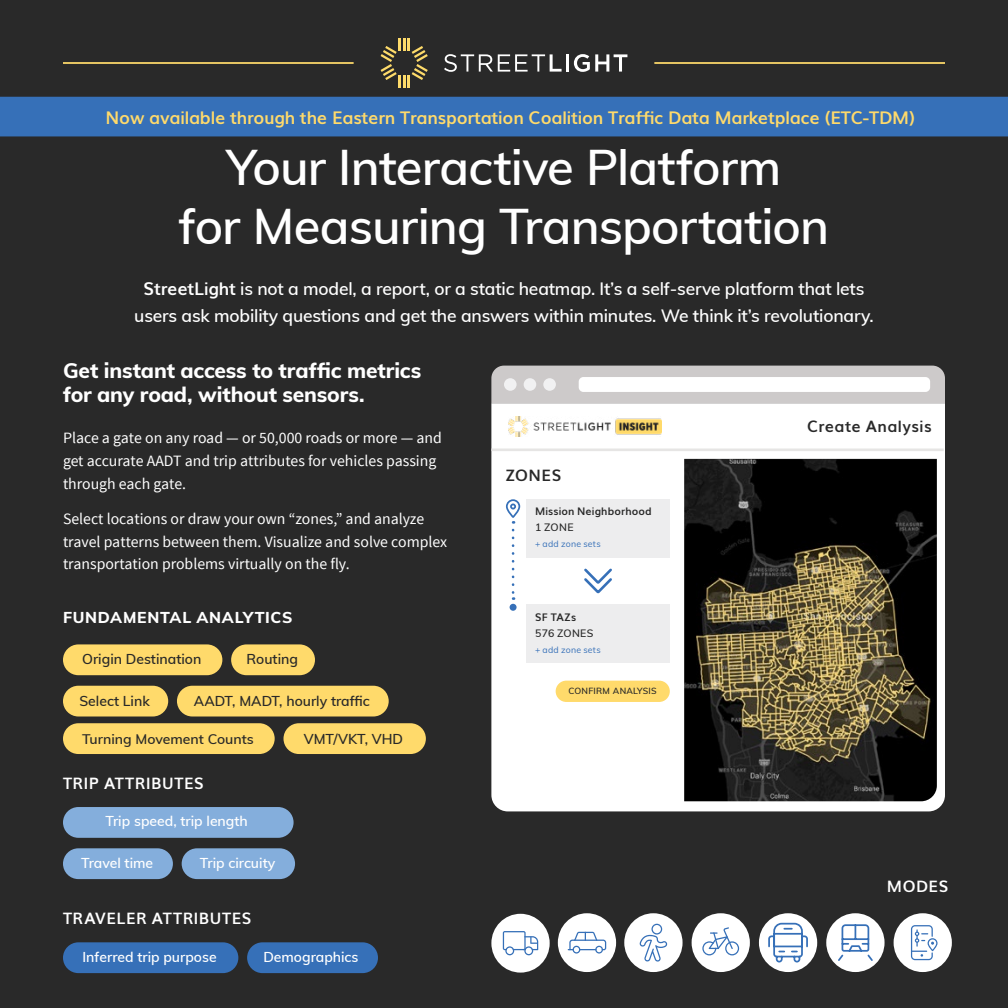
<style>
.page{position:relative;width:1008px;height:1008px;background:#292929}
.page>*{position:absolute;margin:0;border:0;box-sizing:border-box;transform-origin:0 0}
.t1{font:600 49px/59.5px "Muli";letter-spacing:-.02em;color:#fff;text-align:center}
.t2{font:800 21px/24.5px "Muli";letter-spacing:-.01em;color:#fff}
.t3{font:600 17.5px/26.2px "Muli";letter-spacing:-.01em;color:#fff;text-align:center}
.t4{font:700 17.5px "Muli";letter-spacing:-.01em;color:#ffda6b}
.t5{font:15.75px/22.8px "Source Sans Pro";color:#fff}
.t6{font:700 15.75px "Muli";letter-spacing:.035em;color:#fff}
.t7{font:800 15.75px "Muli";letter-spacing:.045em;color:#fff}
.t8{font:700 15.75px "Muli";letter-spacing:.03em;color:#292929}
.t9{font:600 14px "Muli";color:#fff}
.t10{font:600 14px "Muli";color:#292929}
.t11{font:600 13.65px "Muli";color:#292929}
.t12{font:700 10.5px "Muli";letter-spacing:.015em;color:#292929}
.t13{font:600 10.5px "Muli";letter-spacing:.035em;color:#292929}
.t14{font:8.75px "Muli";letter-spacing:.025em;color:#3670b8}
.t15{font:600 8.75px "Muli";letter-spacing:.03em;color:#292929}
.s1{font-weight:700}
</style>
<div class="page">
<hr style="left:63px;top:62px;width:291px;height:2px;background:#ffda6b">
<hr style="left:654px;top:62px;width:291px;height:2px;background:#ffda6b">
<div style="left:491px;top:403px;width:454px;height:408px;background:#fff"></div>
<div style="left:491px;top:366px;width:454px;height:37px;background:#cdcaca"></div>
<div style="left:504px;top:378px;width:13px;height:13px;background:#f1f1f2;border-radius:50%"></div>
<div style="left:524px;top:378px;width:12px;height:13px;background:#f1f1f2;border-radius:50%"></div>
<div style="left:543px;top:378px;width:13px;height:13px;background:#f1f1f2;border-radius:50%"></div>
<div style="left:579px;top:377px;width:351px;height:15px;background:#fff;border-radius:5px"></div>
<img style="left:684px;top:459px;width:253px;height:342px">
<div style="left:894px;top:913px;width:58px;height:59px;background:#fff;border-radius:50%"></div>
<svg style="left:911px;top:925px;width:27px;height:35px"></svg>
<div style="left:692px;top:913px;width:58px;height:59px;background:#fff;border-radius:50%"></div>
<svg style="left:702px;top:927px;width:37px;height:28px"></svg>
<div style="left:624px;top:913px;width:59px;height:59px;background:#fff;border-radius:50%"></div>
<svg style="left:640px;top:924px;width:28px;height:38px"></svg>
<div style="left:63px;top:942px;width:175px;height:31px;background:#3670b8;border-radius:15px"></div>
<div style="left:247px;top:942px;width:131px;height:31px;background:#3670b8;border-radius:15px"></div>
<div style="left:63px;top:644px;width:159px;height:31px;background:#ffda6b;border-radius:15px"></div>
<div style="left:231px;top:644px;width:84px;height:31px;background:#ffda6b;border-radius:15px"></div>
<div style="left:63px;top:686px;width:105px;height:31px;background:#ffda6b;border-radius:15px"></div>
<div style="left:177px;top:686px;width:212px;height:31px;background:#ffda6b;border-radius:15px"></div>
<div style="left:63px;top:807px;width:231px;height:31px;background:#84aedc;border-radius:15px"></div>
<div style="left:63px;top:848px;width:110px;height:31px;background:#84aedc;border-radius:15px"></div>
<div style="left:182px;top:848px;width:113px;height:31px;background:#84aedc;border-radius:15px"></div>
<div style="left:526px;top:499px;width:144px;height:59px;background:#ededee"></div>
<div style="left:526px;top:604px;width:144px;height:59px;background:#ededee"></div>
<svg style="left:505px;top:498px;width:16px;height:26px"></svg>
<svg style="left:512px;top:530px;width:2px;height:70px"></svg>
<div style="left:510px;top:604px;width:7px;height:7px;background:#3670b8;border-radius:50%"></div>
<svg style="left:582px;top:566px;width:32px;height:32px"></svg>
<hr style="left:491px;top:449px;width:453px;height:2px;background:#e6e5e4">
<div style="left:556px;top:681px;width:114px;height:21px;background:#ffda6b;border-radius:11px"></div>
<svg style="left:381px;top:39px;width:47px;height:48px"></svg>
<svg style="left:444px;top:54px;width:118px;height:18px"></svg>
<hr style="left:566px;top:54px;width:3px;height:18px;background:#fff">
<svg style="left:574px;top:54px;width:53px;height:18px"></svg>
<div style="left:826px;top:913px;width:59px;height:59px;background:#fff;border-radius:50%"></div>
<div style="left:759px;top:913px;width:58px;height:59px;background:#fff;border-radius:50%"></div>
<svg style="left:838px;top:924px;width:35px;height:37px"></svg>
<svg style="left:767px;top:922px;width:41px;height:41px"></svg>
<div style="left:558px;top:913px;width:58px;height:59px;background:#fff;border-radius:50%"></div>
<svg style="left:568px;top:932px;width:38px;height:22px"></svg>
<div style="left:491px;top:914px;width:59px;height:59px;background:#fff;border-radius:50%"></div>
<svg style="left:503px;top:931px;width:35px;height:24px"></svg>
<img style="left:509px;top:417px;width:152px;height:20px">
<div style="left:63px;top:723px;width:212px;height:31px;background:#ffda6b;border-radius:15px"></div>
<div style="left:284px;top:723px;width:142px;height:31px;background:#ffda6b;border-radius:15px"></div>
<div style="left:1px;top:98px;width:1006px;height:37px;background:#3670b8"></div>
<div style="left:0;top:97px;width:1008px;height:39px;border:3px solid #3670b8"></div>
<p class="t4" style="left:106px;top:104px;width:811px">Now available through the Eastern Transportation Coalition Traffic Data Marketplace (ETC-TDM)</p>
<h1 class="t1" style="left:179px;top:135px;width:652px">Your Interactive Platform<br>for Measuring Transportation</h1>
<p class="t3" style="left:134px;top:275px;width:741px"><span class="s1">StreetLight</span> is not a model, a report, or a static heatmap. It’s a self-serve platform that lets users ask mobility questions and get the answers within minutes. We think it’s revolutionary.</p>
<h2 class="t2" style="left:63px;top:357px;width:360px">Get instant access to traffic metrics for any road, without sensors.</h2>
<p class="t5" style="left:63px;top:427px;width:381px">Place a gate on any road — or 50,000 roads or more — and get accurate AADT and trip attributes for vehicles passing through each gate.</p>
<p class="t5" style="left:63px;top:508px;width:386px">Select locations or draw your own “zones,” and analyze travel patterns between them. Visualize and solve complex transportation problems virtually on the fly.</p>
<p class="t8" style="left:807px;top:413px;width:126px">Create Analysis</p>
<p class="t8" style="left:506px;top:463px;width:57px">ZONES</p>
<p class="t12" style="left:535px;top:503px;width:118px">Mission Neighborhood</p>
<p class="t13" style="left:535px;top:519px;width:40px">1 ZONE</p>
<p class="t14" style="left:535px;top:537px;width:67px">+ add zone sets</p>
<p class="t7" style="left:63px;top:606px;width:231px">FUNDAMENTAL ANALYTICS</p>
<p class="t10" style="left:82px;top:649px;width:121px">Origin Destination</p>
<p class="t10" style="left:246px;top:649px;width:53px">Routing</p>
<p class="t10" style="left:79px;top:690px;width:72px">Select Link</p>
<p class="t10" style="left:194px;top:690px;width:177px">AADT, MADT, hourly traffic</p>
<p class="t11" style="left:82px;top:729px;width:173px">Turning Movement Counts</p>
<p class="t10" style="left:304px;top:729px;width:101px">VMT/VKT, VHD</p>
<p class="t6" style="left:63px;top:771px;width:142px">TRIP ATTRIBUTES</p>
<p class="t9" style="left:106px;top:811px;width:144px">Trip speed, trip length</p>
<p class="t9" style="left:81px;top:853px;width:73px">Travel time</p>
<p class="t9" style="left:200px;top:853px;width:77px">Trip circuity</p>
<p class="t6" style="left:63px;top:906px;width:190px">TRAVELER ATTRIBUTES</p>
<p class="t9" style="left:83px;top:947px;width:136px">Inferred trip purpose</p>
<p class="t9" style="left:263px;top:947px;width:97px">Demographics</p>
<p class="t12" style="left:535px;top:609px;width:43px">SF TAZs</p>
<p class="t13" style="left:535px;top:626px;width:60px">576 ZONES</p>
<p class="t14" style="left:535px;top:643px;width:67px">+ add zone sets</p>
<p class="t15" style="left:568px;top:685px;width:90px">CONFIRM ANALYSIS</p>
<p class="t6" style="left:887px;top:874px;width:63px">MODES</p>
</div>
